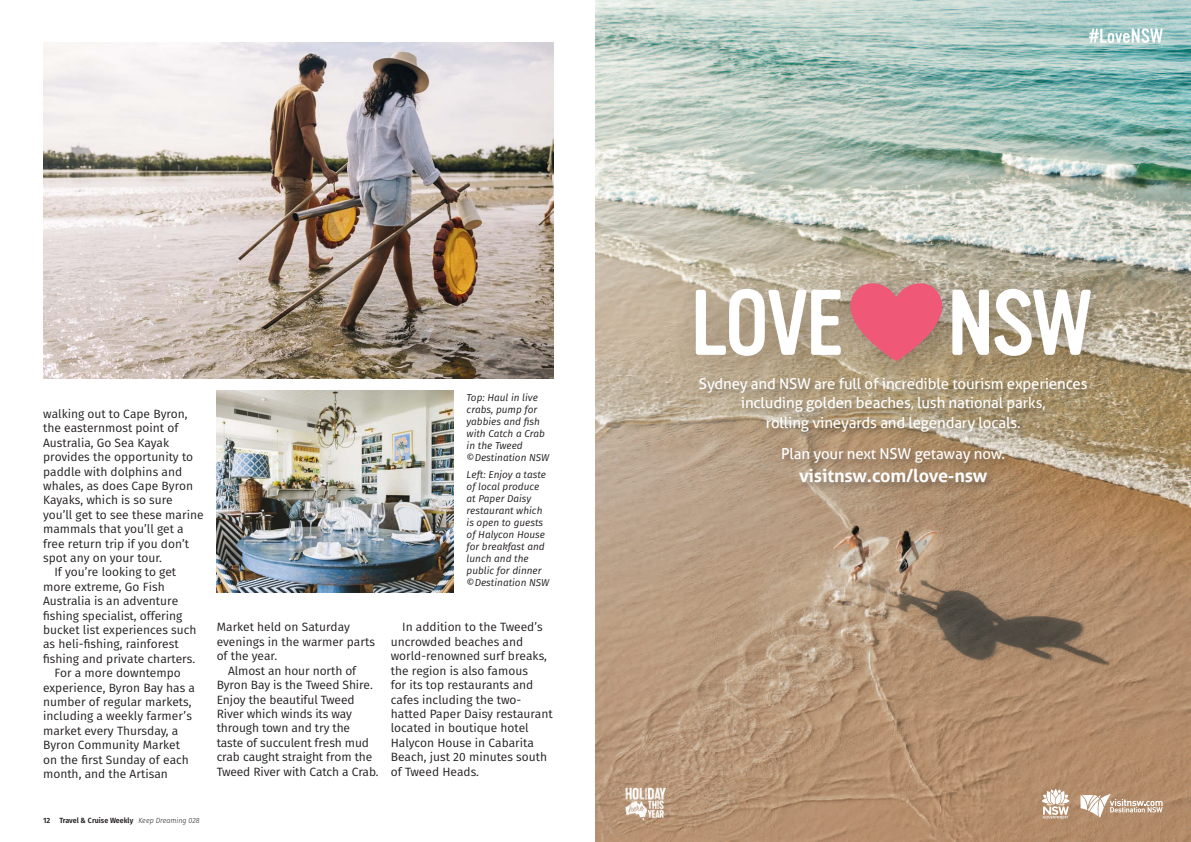
<style>
.page{position:relative;width:1191px;height:842px;background:#fff}
.page>*{position:absolute;margin:0;border:0;box-sizing:border-box;transform-origin:0 0}
.t1{font:700 18px "Aller";letter-spacing:-.01em;color:#fff}
.t2{font:15px/19.4px "Aller";letter-spacing:-.01em;color:#fff;text-align:center}
.TCW_body_with_indent{font:12px/14.4px "Fira Sans";color:#231f20}
.TCW_caption_2{font:italic 10px/12px "Fira Sans";color:#231f20}
.t3{font:600 7.5px "Fira Sans";color:#231f20}
.s1{font-weight:300;font-style:italic}
</style>
<div class="page">
<img style="left:43px;top:43px;width:511px;height:336px">
<img style="left:217px;top:390px;width:236px;height:202px">
<img style="left:595px;top:0;width:596px;height:842px">
<img style="left:624px;top:783px;width:41px;height:41px">
<svg style="left:1080px;top:794px;width:82px;height:24px"></svg>
<svg style="left:1042px;top:789px;width:27px;height:29px"></svg>
<svg style="left:1088px;top:28px;width:74px;height:15px"></svg>
<div style="left:668px;top:257px;width:456px;height:137px;background:#231f20;opacity:.35"></div>
<svg style="left:696px;top:276px;width:395px;height:85px"></svg>
<div style="left:698px;top:376px;width:398px;height:116px;background:#231f20;opacity:.35"></div>
<p class="TCW_body_with_indent" style="left:43px;top:406px;width:162px">walking out to Cape Byron, the easternmost point of<br>Australia, Go Sea Kayak provides the opportunity to paddle with dolphins and whales, as does Cape Byron<br>Kayaks, which is so sure you’ll get to see these marine mammals that you’ll get a free return trip if you don’t spot any on your tour.</p>
<p class="TCW_body_with_indent" style="left:43px;top:565px;width:155px;text-indent:11px">If you’re looking to get more extreme, Go Fish<br>Australia is an adventure fishing specialist, offering bucket list experiences such as heli-fishing, rainforest fishing and private charters.</p>
<p class="TCW_body_with_indent" style="left:43px;top:666px;width:153px;text-indent:11px">For a more downtempo experience, Byron Bay has a number of regular markets, including a weekly farmer’s market every Thursday, a<br>Byron Community Market on the first Sunday of each month, and the Artisan</p>
<p class="TCW_caption_2" style="left:466px;top:391px;width:84px">Top: Haul in live crabs, pump for yabbies and fish with Catch a Crab in the Tweed ©Destination NSW</p>
<p class="TCW_caption_2" style="left:466px;top:468px;width:84px">Left: Enjoy a taste of local produce at Paper Daisy restaurant which is open to guests of Halycon House for breakfast and lunch and the public for dinner ©Destination NSW</p>
<p class="TCW_body_with_indent" style="left:217px;top:620px;width:160px">Market held on Saturday evenings in the warmer parts of the year.</p>
<p class="TCW_body_with_indent" style="left:217px;top:663px;width:163px;text-indent:11px">Almost an hour north of<br>Byron Bay is the Tweed Shire.<br>Enjoy the beautiful Tweed<br>River which winds its way through town and try the taste of succulent fresh mud crab caught straight from the<br>Tweed River with Catch a Crab.</p>
<p class="TCW_body_with_indent" style="left:391px;top:620px;width:163px;text-indent:11px">In addition to the Tweed’s uncrowded beaches and world-renowned surf breaks, the region is also famous<br>for its top restaurants and cafes including the two&shy;hatted Paper Daisy restaurant located in boutique hotel<br>Halycon House in Cabarita<br>Beach, just 20 minutes south of Tweed Heads.</p>
<p class="t3" style="left:43px;top:814px;width:158px">12 Travel &amp; Cruise Weekly <span class="s1">Keep Dreaming 028</span></p>
<p class="t2" style="left:699px;top:374px;width:390px">Sydney and NSW are full of incredible tourism experiences including golden beaches, lush national parks,<br>rolling vineyards and legendary locals.</p>
<p class="t2" style="left:781px;top:443px;width:225px">Plan your next NSW getaway now.</p>
<p class="t1" style="left:799px;top:465px;width:190px">visitnsw.com/love-nsw</p>
</div>
